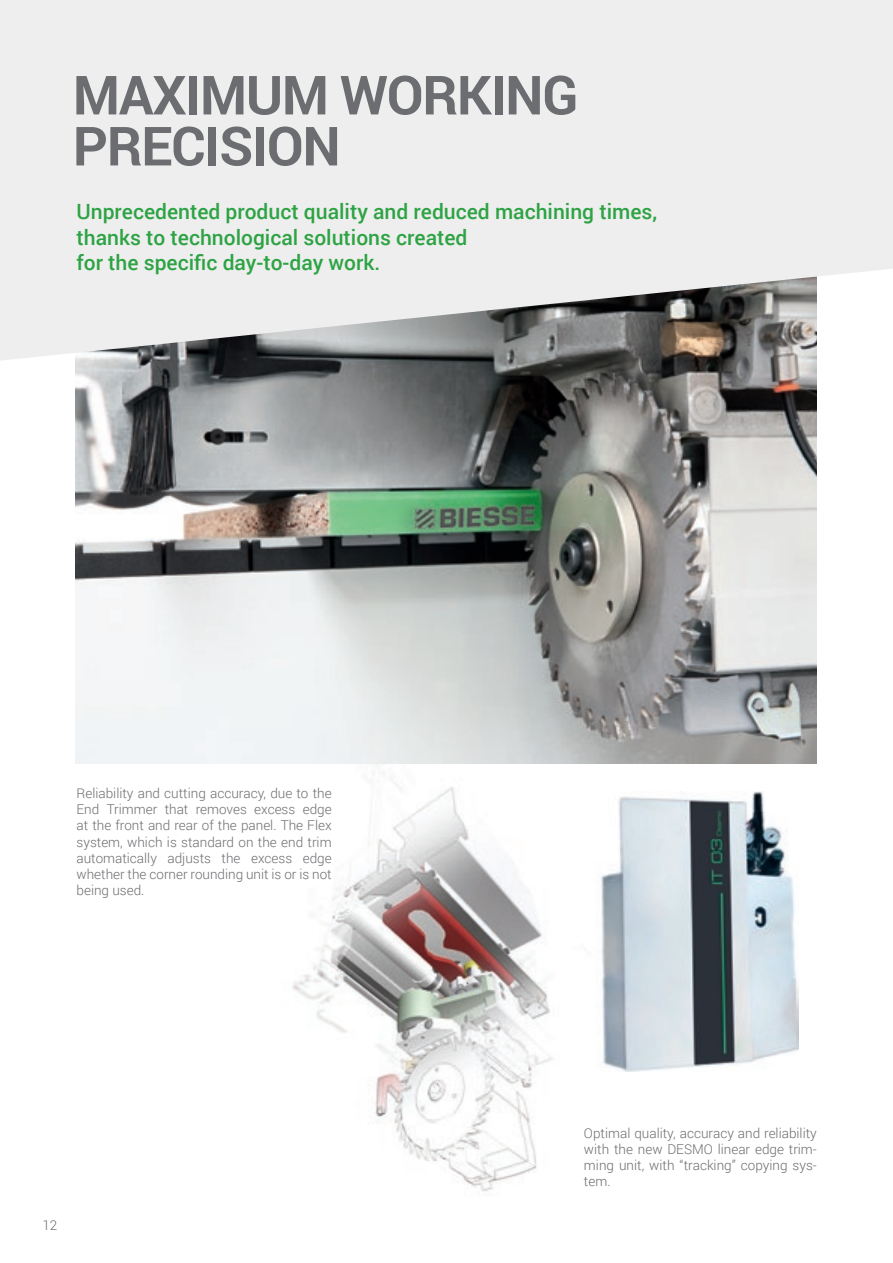
<style>
.page{position:relative;width:893px;height:1263px;background:#fff}
.page>*{position:absolute;margin:0;border:0;box-sizing:border-box;transform-origin:0 0}
._1_TITOLO_GRIGIO{font:700 54px "Roboto";letter-spacing:-.02em;color:#6c6d70}
.t1{font:500 21px/25.2px "Roboto";color:#2da343}
.t2{font:300 13.5px/16.2px "Roboto";color:#6c6d70;text-align:justify}
</style>
<div class="page">
<img style="left:292px;top:764px;width:261px;height:427px">
<img style="left:76px;top:361px;width:740px;height:403px">
<svg style="left:0;top:0;width:893px;height:361px;background:#e1e1e2"></svg>
<img style="left:600px;top:791px;width:198px;height:280px">
<p class="_1_TITOLO_GRIGIO" style="left:73px;top:57px;width:507px">MAXIMUM WORKING</p>
<p class="_1_TITOLO_GRIGIO" style="left:73px;top:108px;width:269px">PRECISION</p>
<p class="t1" style="left:77px;top:199px;width:582px">Unprecedented product quality and reduced machining times, thanks to technological solutions created<br>for the specific day-to-day work.</p>
<p class="t2" style="left:77px;top:784px;width:257px">Reliability and cutting accuracy, due to the End Trimmer that removes excess edge at the front and rear of the panel. The Flex system, which is standard on the end trim automatically adjusts the excess edge whether the corner rounding unit is or is not being used.</p>
<p class="t2" style="left:42px;top:1216px;width:16px">12</p>
<p class="t2" style="left:584px;top:1124px;width:234px">Optimal quality, accuracy and reliability with the new DESMO linear edge trim&shy;ming unit, with “tracking” copying sys&shy;tem.</p>
</div>
